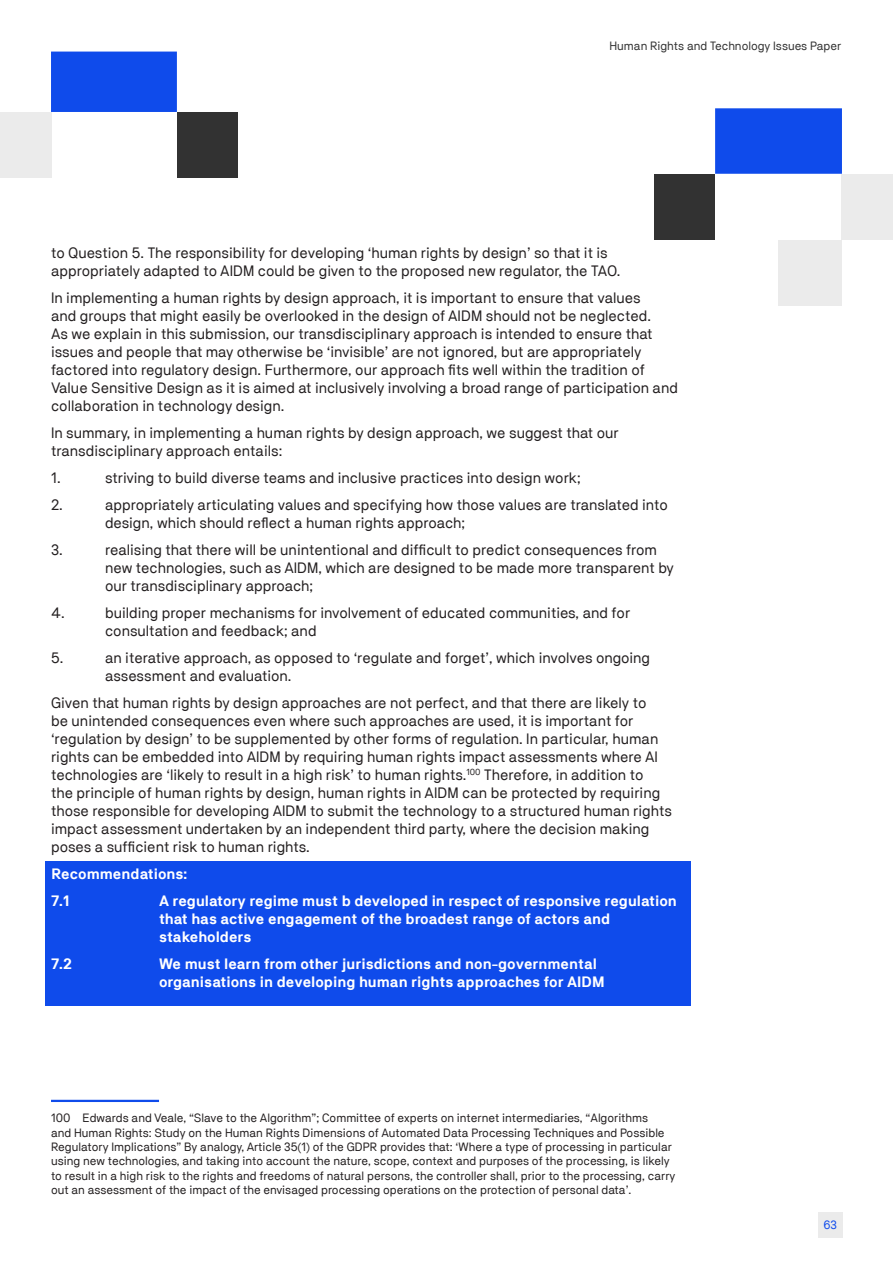
<style>
.page{position:relative;width:893px;height:1263px;background:#fff}
.page>*{position:absolute;margin:0;border:0;box-sizing:border-box;transform-origin:0 0}
.t1{font:15px/18px "NB Akademie Std";color:#231f20}
.t2{font:700 15px/18px "NB Akademie Std";color:#fff}
.t3{font:12px/14.4px "NB Akademie Std";color:#231f20}
.t4{font:12px "NB Akademie Std";color:#323232}
.t5{font:12px "NB Akademie Std";color:#0f4beb}
</style>
<div class="page">
<div style="left:818px;top:1212px;width:25px;height:25px;background:#ebebeb"></div>
<div style="left:715px;top:108px;width:127px;height:66px;background:#0f4beb"></div>
<div style="left:842px;top:175px;width:51px;height:65px;background:#ebebeb"></div>
<div style="left:655px;top:175px;width:60px;height:65px;background:#323232"></div>
<div style="left:177px;top:112px;width:60px;height:65px;background:#323232"></div>
<div style="left:0;top:112px;width:51px;height:65px;background:#ebebeb"></div>
<div style="left:778px;top:240px;width:64px;height:65px;background:#ebebeb"></div>
<div style="left:51px;top:52px;width:126px;height:60px;background:#0f4beb"></div>
<div style="left:45px;top:861px;width:645px;height:144px;background:#0f4beb"></div>
<hr style="left:51px;top:1100px;width:108px;height:2px;background:#0f4beb">
<p class="t4" style="left:609px;top:39px;width:233px">Human Rights and Technology Issues Paper</p>
<p class="t1" style="left:51px;top:244px;width:571px">to Question 5. The responsibility for developing ‘human rights by design’ so that it is appropriately adapted to AIDM could be given to the proposed new regulator, the TAO.</p>
<p class="t1" style="left:51px;top:289px;width:628px">In implementing a human rights by design approach, it is important to ensure that values<br>and groups that might easily be overlooked in the design of AIDM should not be neglected.<br>As we explain in this submission, our transdisciplinary approach is intended to ensure that issues and people that may otherwise be ‘invisible’ are not ignored, but are appropriately factored into regulatory design. Furthermore, our approach fits well within the tradition of Value Sensitive Design as it is aimed at inclusively involving a broad range of participation and collaboration in technology design.</p>
<p class="t1" style="left:51px;top:424px;width:569px">In summary, in implementing a human rights by design approach, we suggest that our transdisciplinary approach entails:</p>
<p class="t1" style="left:51px;top:469px;width:11px">1.</p>
<p class="t1" style="left:105px;top:469px;width:477px">striving to build diverse teams and inclusive practices into design work;</p>
<p class="t1" style="left:51px;top:496px;width:13px">2.</p>
<p class="t1" style="left:105px;top:496px;width:564px">appropriately articulating values and specifying how those values are translated into design, which should reflect a human rights approach;</p>
<p class="t1" style="left:51px;top:541px;width:13px">3.</p>
<p class="t1" style="left:105px;top:541px;width:570px">realising that there will be unintentional and difficult to predict consequences from new technologies, such as AIDM, which are designed to be made more transparent by our transdisciplinary approach;</p>
<p class="t1" style="left:51px;top:604px;width:15px">4.</p>
<p class="t1" style="left:105px;top:604px;width:527px">building proper mechanisms for involvement of educated communities, and for consultation and feedback; and</p>
<p class="t1" style="left:51px;top:649px;width:14px">5.</p>
<p class="t1" style="left:105px;top:649px;width:547px">an iterative approach, as opposed to ‘regulate and forget’, which involves ongoing assessment and evaluation.</p>
<p class="t1" style="left:51px;top:694px;width:622px">Given that human rights by design approaches are not perfect, and that there are likely to<br>be unintended consequences even where such approaches are used, it is important for ‘regulation by design’ to be supplemented by other forms of regulation. In particular, human rights can be embedded into AIDM by requiring human rights impact assessments where AI technologies are ‘likely to result in a high risk’ to human rights.<sup>100</sup> Therefore, in addition to<br>the principle of human rights by design, human rights in AIDM can be protected by requiring those responsible for developing AIDM to submit the technology to a structured human rights impact assessment undertaken by an independent third party, where the decision making poses a sufficient risk to human rights.</p>
<h5 class="t2" style="left:51px;top:865px;width:138px">Recommendations:</h5>
<p class="t2" style="left:51px;top:892px;width:20px">7.1</p>
<p class="t2" style="left:159px;top:892px;width:519px">A regulatory regime must b developed in respect of responsive regulation that has active engagement of the broadest range of actors and stakeholders</p>
<p class="t2" style="left:51px;top:955px;width:22px">7.2</p>
<p class="t2" style="left:159px;top:955px;width:447px">We must learn from other jurisdictions and non-governmental organisations in developing human rights approaches for AIDM</p>
<p class="t3" style="left:51px;top:1111px;width:626px">100 Edwards and Veale, “Slave to the Algorithm”; Committee of experts on internet intermediaries, “Algorithms<br>and Human Rights: Study on the Human Rights Dimensions of Automated Data Processing Techniques and Possible Regulatory Implications” By analogy, Article 35(1) of the GDPR provides that: ‘Where a type of processing in particular using new technologies, and taking into account the nature, scope, context and purposes of the processing, is likely to result in a high risk to the rights and freedoms of natural persons, the controller shall, prior to the processing, carry out an assessment of the impact of the envisaged processing operations on the protection of personal data’.</p>
<p class="t5" style="left:823px;top:1218px;width:15px">63</p>
</div>
